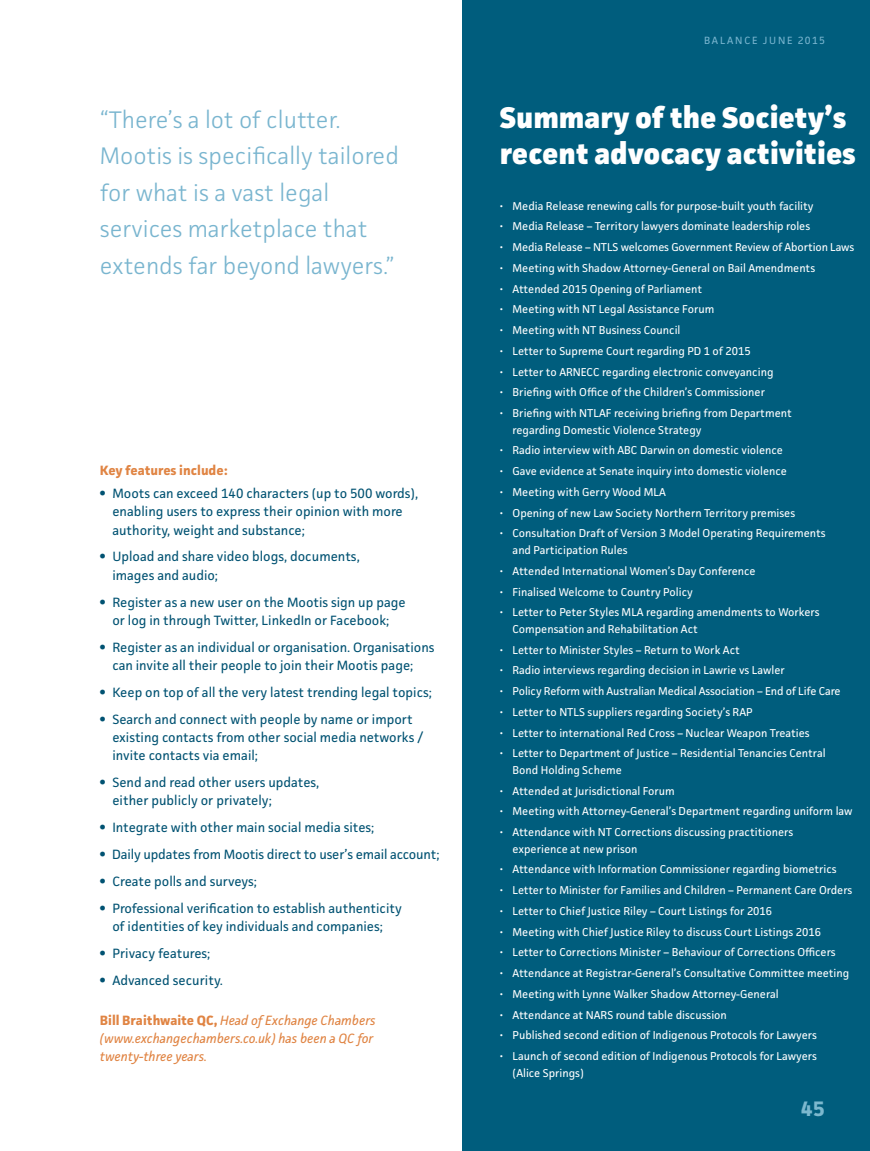
<style>
.page{position:relative;width:870px;height:1151px;background:#fff}
.page>*{position:absolute;margin:0;border:0;box-sizing:border-box;transform-origin:0 0}
.t1{font:800 30px/36.6px "Facit";color:#fff}
.t2{font:300 24px/36.6px "Facit";color:#79b5cf}
.t3{font:700 21px "Facit";color:#7cb8ce}
.t4{font:13.5px/18.3px "Facit";color:#005272}
.t5{font:italic 13.5px/18.3px "Facit";color:#e08443}
.t6{font:700 13.5px "Facit";color:#e08443}
.t7{font:11.4px/16.5px "Facit";color:#fff}
.t8{font:10.5px "Facit";letter-spacing:.175em;color:#79b5cf}
.s1{font-weight:800}
.s2{font-weight:700;font-style:normal}
</style>
<div class="page">
<div style="left:463px;top:0;width:407px;height:1151px;background:#005d7d"></div>
<h2 class="t2" style="left:100px;top:101px;width:300px">“There’s a lot of clutter.<br>Mootis is specifically tailored for what is a vast legal services marketplace that extends far beyond lawyers.”</h2>
<p class="t6" style="left:100px;top:462px;width:129px">Key features include:</p>
<p class="t4" style="left:112px;top:484px;width:307px;text-indent:-12px"><span class="s1">•</span> Moots can exceed 140 characters (up to 500 words), enabling users to express their opinion with more authority, weight and substance;</p>
<p class="t4" style="left:112px;top:547px;width:249px;text-indent:-12px"><span class="s1">•</span> Upload and share video blogs, documents, images and audio;</p>
<p class="t4" style="left:100px;top:592px;width:307px;text-align:center"><span class="s1">•</span> Register as a new user on the Mootis sign up page or log in through Twitter, LinkedIn or Facebook;</p>
<p class="t4" style="left:112px;top:637px;width:324px;text-indent:-12px"><span class="s1">•</span> Register as an individual or organisation. Organisations can invite all their people to join their Mootis page;</p>
<p class="t4" style="left:100px;top:682px;width:334px"><span class="s1">•</span> Keep on top of all the very latest trending legal topics;</p>
<p class="t4" style="left:112px;top:709px;width:312px;text-indent:-12px"><span class="s1">•</span> Search and connect with people by name or import existing contacts from other social media networks / invite contacts via email;</p>
<p class="t4" style="left:112px;top:773px;width:209px;text-indent:-12px"><span class="s1">•</span> Send and read other users updates, either publicly or privately;</p>
<p class="t4" style="left:100px;top:818px;width:276px"><span class="s1">•</span> Integrate with other main social media sites;</p>
<p class="t4" style="left:100px;top:845px;width:341px"><span class="s1">•</span> Daily updates from Mootis direct to user’s email account;</p>
<p class="t4" style="left:100px;top:871px;width:159px"><span class="s1">•</span> Create polls and surveys;</p>
<p class="t4" style="left:100px;top:898px;width:304px;text-align:center"><span class="s1">•</span> Professional verification to establish authenticity of identities of key individuals and companies;</p>
<p class="t4" style="left:100px;top:943px;width:112px"><span class="s1">•</span> Privacy features;</p>
<p class="t4" style="left:100px;top:970px;width:125px"><span class="s1">•</span> Advanced security.</p>
<p class="t5" style="left:100px;top:1010px;width:277px"><span class="s2">Bill Braithwaite QC,</span> Head of Exchange Chambers (www.exchangechambers.co.uk) has been a QC for twenty-three years.</p>
<p class="t8" style="left:704px;top:34px;width:122px">BALANCE JUNE 2015</p>
<h1 class="t1" style="left:500px;top:98px;width:357px">Summary of the Society’s recent advocacy activities</h1>
<p class="t7" style="left:500px;top:197px;width:315px">• Media Release renewing calls for purpose-built youth facility</p>
<p class="t7" style="left:500px;top:218px;width:312px">• Media Release – Territory lawyers dominate leadership roles</p>
<p class="t7" style="left:500px;top:239px;width:356px">• Media Release – NTLS welcomes Government Review of Abortion Laws</p>
<p class="t7" style="left:500px;top:259px;width:317px">• Meeting with Shadow Attorney-General on Bail Amendments</p>
<p class="t7" style="left:500px;top:280px;width:204px">• Attended 2015 Opening of Parliament</p>
<p class="t7" style="left:500px;top:301px;width:216px">• Meeting with NT Legal Assistance Forum</p>
<p class="t7" style="left:500px;top:322px;width:182px">• Meeting with NT Business Council</p>
<p class="t7" style="left:500px;top:342px;width:252px">• Letter to Supreme Court regarding PD 1 of 2015</p>
<p class="t7" style="left:500px;top:363px;width:275px">• Letter to ARNECC regarding electronic conveyancing</p>
<p class="t7" style="left:500px;top:384px;width:267px">• Briefing with Office of the Children’s Commissioner</p>
<p class="t7" style="left:513px;top:405px;width:281px;text-indent:-13px">• Briefing with NTLAF receiving briefing from Department regarding Domestic Violence Strategy</p>
<p class="t7" style="left:500px;top:442px;width:285px">• Radio interview with ABC Darwin on domestic violence</p>
<p class="t7" style="left:500px;top:463px;width:289px">• Gave evidence at Senate inquiry into domestic violence</p>
<p class="t7" style="left:500px;top:483px;width:168px">• Meeting with Gerry Wood MLA</p>
<p class="t7" style="left:500px;top:504px;width:297px">• Opening of new Law Society Northern Territory premises</p>
<p class="t7" style="left:513px;top:525px;width:315px;text-indent:-13px">• Consultation Draft of Version 3 Model Operating Requirements and Participation Rules</p>
<p class="t7" style="left:500px;top:562px;width:257px">• Attended International Women’s Day Conference</p>
<p class="t7" style="left:500px;top:583px;width:195px">• Finalised Welcome to Country Policy</p>
<p class="t7" style="left:513px;top:604px;width:309px;text-indent:-13px">• Letter to Peter Styles MLA regarding amendments to Workers<br>Compensation and Rehabilitation Act</p>
<p class="t7" style="left:500px;top:641px;width:242px">• Letter to Minister Styles – Return to Work Act</p>
<p class="t7" style="left:500px;top:662px;width:287px">• Radio interviews regarding decision in Lawrie vs Lawler</p>
<p class="t7" style="left:500px;top:682px;width:342px">• Policy Reform with Australian Medical Association – End of Life Care</p>
<p class="t7" style="left:500px;top:703px;width:254px">• Letter to NTLS suppliers regarding Society’s RAP</p>
<p class="t7" style="left:500px;top:724px;width:311px">• Letter to international Red Cross – Nuclear Weapon Treaties</p>
<p class="t7" style="left:513px;top:745px;width:315px;text-indent:-13px">• Letter to Department of Justice – Residential Tenancies Central<br>Bond Holding Scheme</p>
<p class="t7" style="left:500px;top:782px;width:176px">• Attended at Jurisdictional Forum</p>
<p class="t7" style="left:500px;top:803px;width:354px">• Meeting with Attorney-General’s Department regarding uniform law</p>
<p class="t7" style="left:513px;top:823px;width:282px;text-indent:-13px">• Attendance with NT Corrections discussing practitioners experience at new prison</p>
<p class="t7" style="left:500px;top:861px;width:338px">• Attendance with Information Commissioner regarding biometrics</p>
<p class="t7" style="left:500px;top:881px;width:354px">• Letter to Minister for Families and Children – Permanent Care Orders</p>
<p class="t7" style="left:500px;top:902px;width:274px">• Letter to Chief Justice Riley – Court Listings for 2016</p>
<p class="t7" style="left:500px;top:923px;width:323px">• Meeting with Chief Justice Riley to discuss Court Listings 2016</p>
<p class="t7" style="left:500px;top:944px;width:337px">• Letter to Corrections Minister – Behaviour of Corrections Officers</p>
<p class="t7" style="left:500px;top:964px;width:351px">• Attendance at Registrar-General’s Consultative Committee meeting</p>
<p class="t7" style="left:500px;top:985px;width:280px">• Meeting with Lynne Walker Shadow Attorney-General</p>
<p class="t7" style="left:500px;top:1006px;width:229px">• Attendance at NARS round table discussion</p>
<p class="t7" style="left:500px;top:1027px;width:319px">• Published second edition of Indigenous Protocols for Lawyers</p>
<p class="t7" style="left:513px;top:1047px;width:306px;text-indent:-13px">• Launch of second edition of Indigenous Protocols for Lawyers (Alice Springs)</p>
<h3 class="t3" style="left:801px;top:1095px;width:26px">45</h3>
</div>
